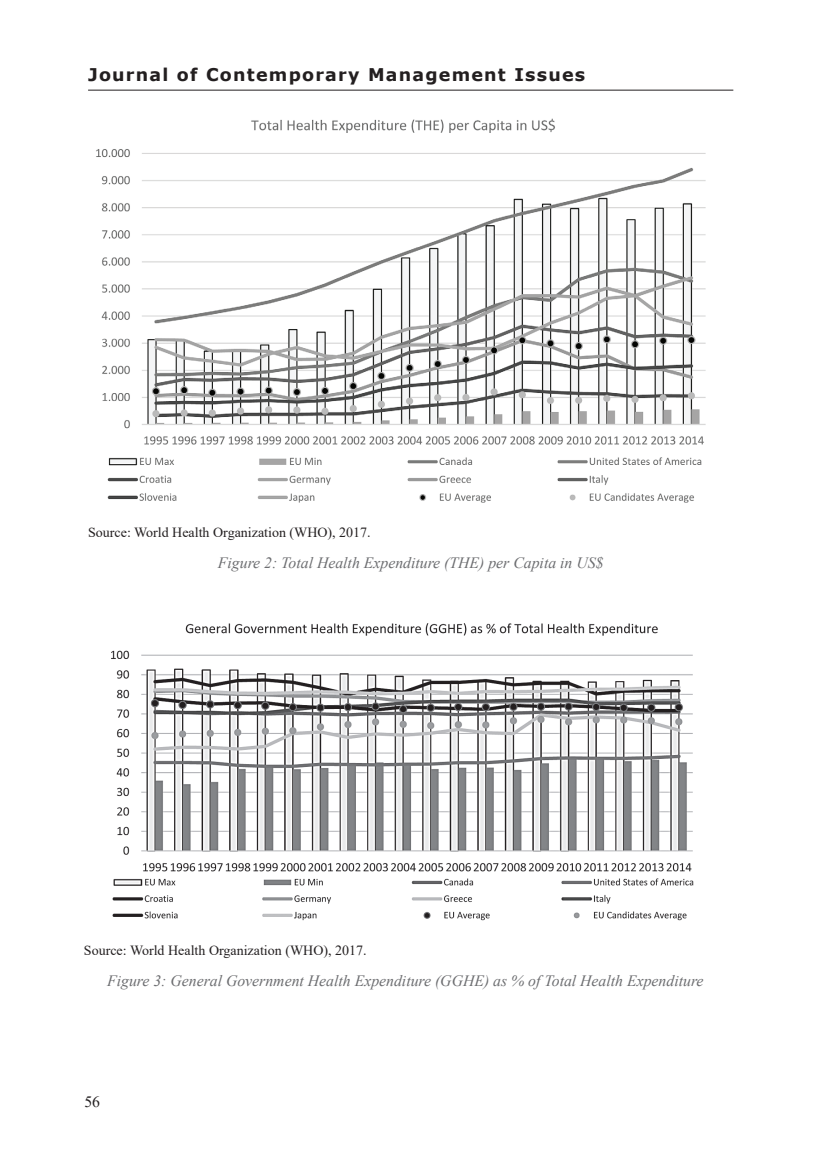
<style>
.page{position:relative;width:814px;height:1166px;background:#fff}
.page>*{position:absolute;margin:0;border:0;box-sizing:border-box;transform-origin:0 0}
.t1{font:700 17.5px "Verdana";letter-spacing:.07em;color:#231f20}
.t2{font:italic 15.75px "Times New Roman";color:#6c6d70}
.t3{font:15.75px "Times New Roman";color:#231f20}
.t4{font:14px "Times New Roman";color:#231f20}
</style>
<div class="page">
<hr style="left:88px;top:90px;width:645px;height:1px;background:#231f20">
<img style="left:96px;top:118px;width:610px;height:385px">
<img style="left:111px;top:623px;width:583px;height:298px">
<p class="t1" style="left:88px;top:62px;width:498px">Journal of Contemporary Management Issues</p>
<p class="t4" style="left:88px;top:522px;width:284px">Source: World Health Organization (WHO), 2017.</p>
<p class="t2" style="left:218px;top:552px;width:387px">Figure 2: Total Health Expenditure (THE) per Capita in US$</p>
<p class="t4" style="left:84px;top:940px;width:284px">Source: World Health Organization (WHO), 2017.</p>
<p class="t2" style="left:107px;top:970px;width:598px">Figure 3: General Government Health Expenditure (GGHE) as % of Total Health Expenditure</p>
<p class="t3" style="left:84px;top:1090px;width:17px">56</p>
</div>
